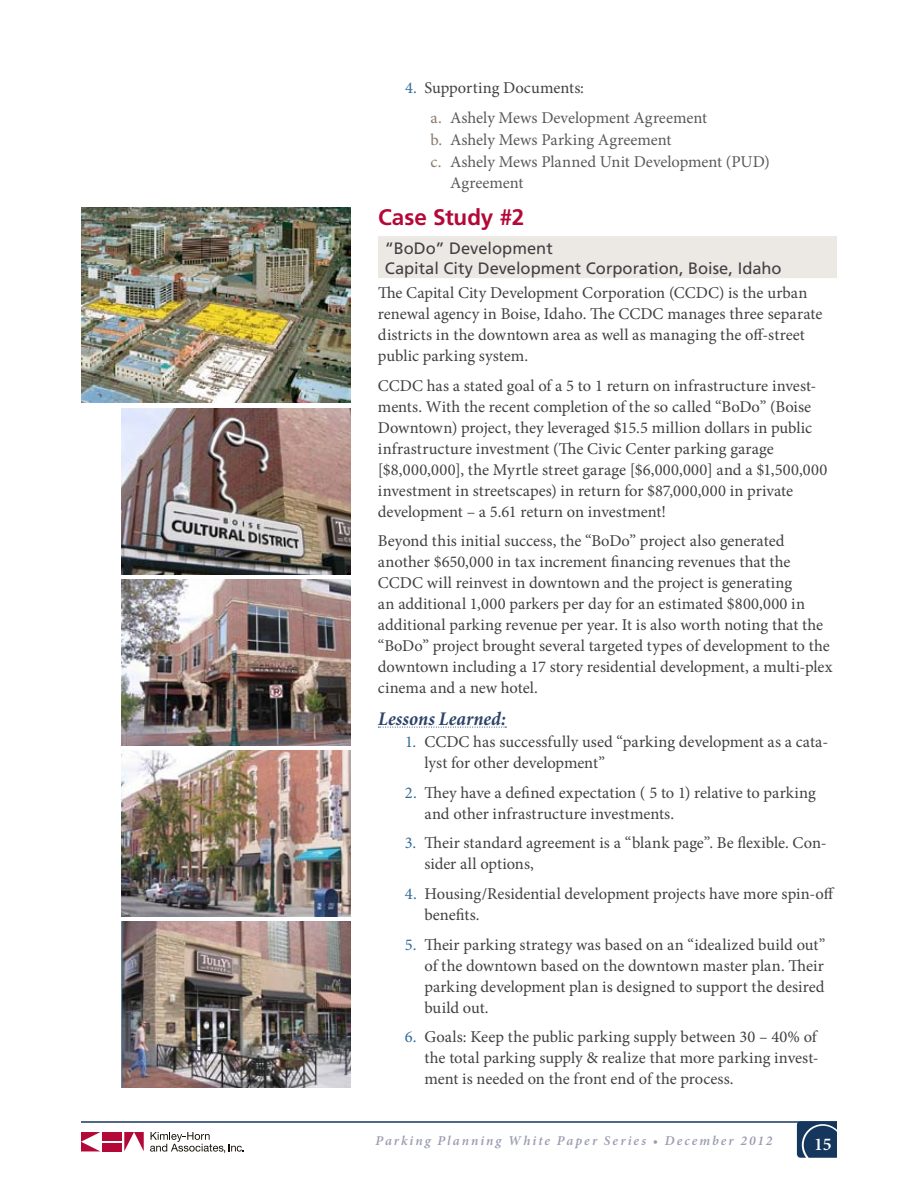
<style>
.page{position:relative;width:918px;height:1188px;background:#fff}
.page>*{position:absolute;margin:0;border:0;box-sizing:border-box;transform-origin:0 0}
.t1{font:700 22.5px "Frutiger LT Std";letter-spacing:-.005em;color:#b30838}
.t2{font:italic 700 condensed 19.5px "Minion Pro";letter-spacing:.005em;color:#2c4368}
.t3{font:600 18px "Minion Pro";color:#fff}
.t4{font:16.5px/21px "Minion Pro";color:#414042}
.t5{font:16.5px/29.7px "Minion Pro";color:#58595b}
.t6{font:16.5px/19.5px "Frutiger LT Std";color:#414042}
.t7{font:italic 600 13.5px "Minion Pro";letter-spacing:.15em;color:#9a9cb1}
.s1{color:#336b98}
.s2{color:#414042}
.s3{color:#8a7967}
</style>
<div class="page">
<svg style="left:81px;top:1132px;width:19px;height:19px"></svg>
<div style="left:103px;top:1132px;width:19px;height:9px;background:#b30838"></div>
<div style="left:103px;top:1143px;width:19px;height:8px;background:#b30838"></div>
<svg style="left:124px;top:1132px;width:20px;height:19px"></svg>
<svg style="left:150px;top:1132px;width:94px;height:21px"></svg>
<hr style="left:81px;top:1121px;width:756px;height:2px;background:#15375e">
<svg style="left:797px;top:1121px;width:40px;height:37px"></svg>
<div style="left:378px;top:236px;width:459px;height:42px;background:#ece9e5"></div>
<svg style="left:378px;top:727px;width:128px;height:1px"></svg>
<img style="left:81px;top:207px;width:270px;height:195px">
<img style="left:122px;top:409px;width:229px;height:165px">
<img style="left:122px;top:580px;width:229px;height:165px">
<img style="left:122px;top:751px;width:229px;height:165px">
<img style="left:122px;top:922px;width:229px;height:165px">
<p class="t5" style="left:431px;top:73px;width:278px;text-indent:-26px"><span class="s1">4.</span> <span class="s2">Supporting Documents:<br></span><span class="s3">a.</span> Ashely Mews Development Agreement</p>
<p class="t5" style="left:431px;top:125px;width:242px"><span class="s3">b.</span> Ashely Mews Parking Agreement</p>
<p class="t5" style="left:431px;top:147px;width:341px"><span class="s3">c.</span> Ashely Mews Planned Unit Development (PUD)</p>
<p class="t5" style="left:450px;top:168px;width:75px">Agreement</p>
<h1 class="t1" style="left:378px;top:204px;width:148px">Case Study #2</h1>
<p class="t6" style="left:385px;top:239px;width:398px">“BoDo” Development<br>Capital City Development Corporation, Boise, Idaho</p>
<p class="t4" style="left:378px;top:282px;width:308px">The Capital City Development Corporation (CCDC</p>
<p class="t4" style="left:719px;top:282px;width:90px">) is the urban</p>
<p class="t4" style="left:378px;top:303px;width:253px">renewal agency in Boise, Idaho. The CCDC</p>
<p class="t4" style="left:378px;top:303px;width:446px;text-indent:289px">manages three separate districts in the downtown area as well as managing the off-street public parking system.</p>
<p class="t4" style="left:378px;top:375px;width:13px">CCDC</p>
<p class="t4" style="left:378px;top:375px;width:451px;text-indent:49px">has a stated goal of a 5 to 1 return on infrastructure invest&shy;ments. With the recent completion of the so called “BoDo” (Boise Downtown) project, they leveraged $15.5 million dollars in public infrastructure investment (The Civic Center parking garage [$8,000,000], the Myrtle street garage [$6,000,000] and a $1,500,000 investment in streetscapes) in return for $87,000,000 in private development – a 5.61 return on investment!</p>
<p class="t4" style="left:378px;top:531px;width:414px">Beyond this initial success, the “BoDo” project also generated another $650,000 in tax increment financing revenues that the<br>CCDC</p>
<p class="t4" style="left:378px;top:573px;width:456px;text-indent:49px">will reinvest in downtown and the project is generating<br>an additional 1,000 parkers per day for an estimated $800,000 in additional parking revenue per year. It is also worth noting that the “BoDo” project brought several targeted types of development to the downtown including a 17 story residential development, a multi-plex cinema and a new hotel.</p>
<p class="t2" style="left:378px;top:705px;width:129px">Lessons Learned:</p>
<p class="t4" style="left:405px;top:731px;width:32px"><span class="s1">1.</span> CCDC</p>
<p class="t4" style="left:424px;top:731px;width:405px;text-indent:49px">has successfully used “parking development as a cata&shy;lyst for other development”</p>
<p class="t4" style="left:424px;top:782px;width:393px;text-indent:-20px"><span class="s1">2.</span> They have a defined expectation ( 5 to 1) relative to parking and other infrastructure investments.</p>
<p class="t4" style="left:424px;top:833px;width:404px;text-indent:-19px"><span class="s1">3.</span> Their standard agreement is a “blank page”. Be flexible. Con&shy;sider all options,</p>
<p class="t4" style="left:424px;top:883px;width:412px;text-indent:-20px"><span class="s1">4.</span> Housing/Residential development projects have more spin-off benefits.</p>
<p class="t4" style="left:424px;top:934px;width:402px;text-align:justify;text-indent:-19px"><span class="s1">5.</span> Their parking strategy was based on an “idealized build out” of the downtown based on the downtown master plan. Their parking development plan is designed to support the desired build out.</p>
<p class="t4" style="left:424px;top:1027px;width:396px;text-align:justify;text-indent:-20px"><span class="s1">6.</span> Goals: Keep the public parking supply between 30 – 40% of the total parking supply &amp; realize that more parking invest&shy;ment is needed on the front end of the process.</p>
<p class="t7" style="left:376px;top:1131px;width:398px">Parking Planning White Paper Series • December 2012</p>
<p class="t3" style="left:814px;top:1131px;width:19px">15</p>
</div>
